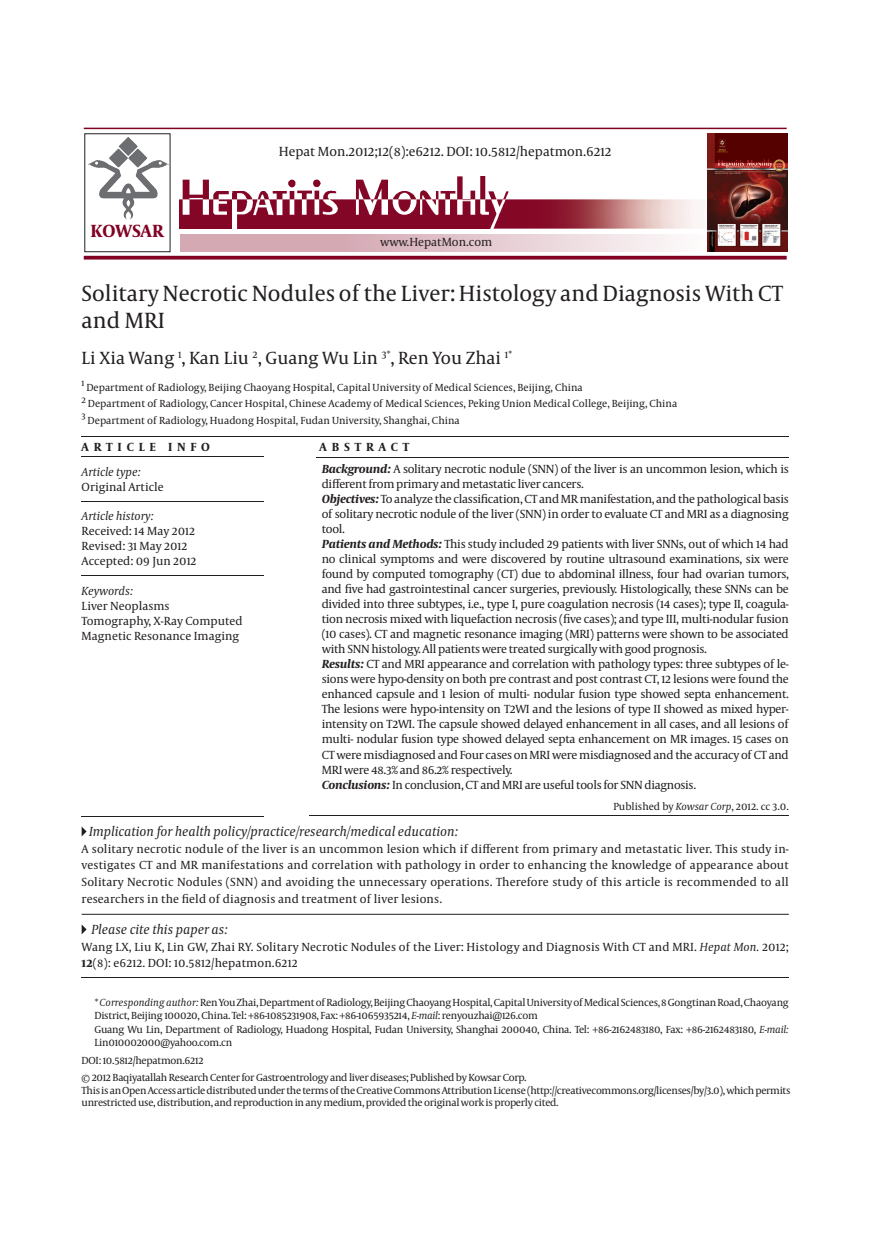
<style>
.page{position:relative;width:893px;height:1234px;background:#fff}
.page>*{position:absolute;margin:0;border:0;box-sizing:border-box;transform-origin:0 0}
.titr{font:22.5px/27px "Capitolium News";color:#231f20}
.nevisande{font:18px "Capitolium News";color:#231f20}
.t1{font:700 18px "Capitolium News";color:#820123}
.t2{font:italic 13.5px "Capitolium News";color:#231f20}
.ABSTRACT_matn{font:13.5px "Capitolium News";color:#231f20}
.ABSTRACT_matn-2{font:12px/15px "Capitolium News";letter-spacing:-.01em;color:#231f20;text-align:justify}
.ABSTRACT_matn-3{font:12px/16.5px "Capitolium News";letter-spacing:.01em;color:#231f20}
.t3{font:italic 12px "Capitolium News";color:#231f20}
.t4{font:700 12px "Capitolium News";letter-spacing:.4em;color:#231f20}
.tozihat{font:10.5px/13.5px "Capitolium News";letter-spacing:-.025em;color:#231f20}
.tozihat-2{font:10.5px "Capitolium News";color:#231f20}
.s1{font-weight:700;font-style:italic}
.s2{font-style:italic}
.s3{font-weight:700}
</style>
<div class="page">
<img style="left:88px;top:137px;width:80px;height:82px">
<div style="left:84px;top:133px;width:86px;height:119px;border:1px solid #231f20"></div>
<hr style="left:84px;top:256px;width:703px;height:3px;background:#820123">
<hr style="left:84px;top:128px;width:703px;height:1px;background:#820123">
<img style="left:180px;top:177px;width:516px;height:52px">
<svg style="left:180px;top:234px;width:494px;height:17px;background:#e0c2c9"></svg>
<img style="left:707px;top:134px;width:80px;height:118px">
<hr style="left:82px;top:436px;width:707px;height:1px;background:#231f20">
<hr style="left:82px;top:575px;width:182px;height:1px;background:#231f20">
<hr style="left:82px;top:816px;width:182px;height:1px;background:#231f20">
<hr style="left:82px;top:501px;width:182px;height:1px;background:#231f20">
<hr style="left:82px;top:456px;width:182px;height:1px;background:#231f20">
<svg style="left:82px;top:925px;width:5px;height:9px"></svg>
<svg style="left:82px;top:827px;width:5px;height:9px"></svg>
<hr style="left:82px;top:976px;width:707px;height:1px;background:#231f20">
<hr style="left:82px;top:913px;width:707px;height:1px;background:#231f20">
<hr style="left:316px;top:457px;width:473px;height:1px;background:#231f20">
<hr style="left:309px;top:815px;width:480px;height:1px;background:#231f20">
<p class="ABSTRACT_matn" style="left:279px;top:144px;width:334px">Hepat Mon.2012;12(8):e6212. DOI: 10.5812/hepatmon.6212</p>
<p class="t1" style="left:90px;top:221px;width:75px">KOWSAR</p>
<p class="ABSTRACT_matn-2" style="left:380px;top:234px;width:114px">www.HepatMon.com</p>
<p class="titr" style="left:82px;top:280px;width:703px">Solitary Necrotic Nodules of the Liver: Histology and Diagnosis With CT and MRI</p>
<p class="nevisande" style="left:82px;top:347px;width:432px">Li Xia Wang <sup>1</sup>, Kan Liu <sup>2</sup>, Guang Wu Lin <sup>3*</sup>, Ren You Zhai <sup>1*</sup></p>
<p class="tozihat-2" style="left:82px;top:381px;width:503px"><sup>1</sup> Department of Radiology, Beijing Chaoyang Hospital, Capital University of Medical Sciences, Beijing, China</p>
<p class="tozihat-2" style="left:82px;top:398px;width:597px"><sup>2</sup> Department of Radiology, Cancer Hospital, Chinese Academy of Medical Sciences, Peking Union Medical College, Beijing, China</p>
<p class="tozihat-2" style="left:82px;top:414px;width:380px"><sup>3</sup> Department of Radiology, Huadong Hospital, Fudan University, Shanghai, China</p>
<p class="t4" style="left:82px;top:440px;width:130px">ARTICLE INFO</p>
<p class="t4" style="left:320px;top:440px;width:91px">ABSTRACT</p>
<p class="t3" style="left:82px;top:465px;width:61px">Article type:</p>
<p class="ABSTRACT_matn-2" style="left:82px;top:479px;width:84px">Original Article</p>
<p class="t3" style="left:82px;top:509px;width:74px">Article history:</p>
<p class="ABSTRACT_matn-2" style="left:82px;top:524px;width:115px">Received: 14 May 2012</p>
<p class="ABSTRACT_matn-2" style="left:82px;top:539px;width:107px">Revised: 31 May 2012</p>
<p class="ABSTRACT_matn-2" style="left:82px;top:554px;width:116px">Accepted: 09 Jun 2012</p>
<p class="t3" style="left:82px;top:584px;width:53px">Keywords:</p>
<p class="ABSTRACT_matn-2" style="left:82px;top:598px;width:89px">Liver Neoplasms</p>
<p class="ABSTRACT_matn-2" style="left:82px;top:613px;width:162px">Tomography, X-Ray Computed</p>
<p class="ABSTRACT_matn-2" style="left:82px;top:628px;width:159px">Magnetic Resonance Imaging</p>
<p class="ABSTRACT_matn-2" style="left:322px;top:462px;width:469px"><span class="s1">Background:</span> A solitary necrotic nodule (SNN) of the liver is an uncommon lesion, which is different from primary and metastatic liver cancers.</p>
<p class="ABSTRACT_matn-2" style="left:322px;top:492px;width:468px"><span class="s1">Objectives:</span> To analyze the classification, CT and MR manifestation, and the pathological basis of solitary necrotic nodule of the liver (SNN) in order to evaluate CT and MRI as a diagnosing tool.</p>
<p class="ABSTRACT_matn-2" style="left:322px;top:537px;width:469px"><span class="s1">Patients and Methods:</span> This study included 29 patients with liver SNNs, out of which 14 had no clinical symptoms and were discovered by routine ultrasound examinations, six were found by computed tomography (CT) due to abdominal illness, four had ovarian tumors, and five had gastrointestinal cancer surgeries, previously. Histologically, these SNNs can be divided into three subtypes, i.e., type I, pure coagulation necrosis (14 cases); type II, coagula&shy;tion necrosis mixed with liquefaction necrosis (five cases); and type III, multi-nodular fusion (10 cases). CT and magnetic resonance imaging (MRI) patterns were shown to be associated with SNN histology. All patients were treated surgically with good prognosis.</p>
<p class="ABSTRACT_matn-2" style="left:322px;top:657px;width:469px"><span class="s1">Results:</span> CT and MRI appearance and correlation with pathology types: three subtypes of le&shy;sions were hypo-density on both pre contrast and post contrast CT, 12 lesions were found the enhanced capsule and 1 lesion of multi- nodular fusion type showed septa enhancement.<br>The lesions were hypo-intensity on T2WI and the lesions of type II showed as mixed hyper&shy;intensity on T2WI. The capsule showed delayed enhancement in all cases, and all lesions of multi- nodular fusion type showed delayed septa enhancement on MR images. 15 cases on CT were misdiagnosed and Four cases on MRI were misdiagnosed and the accuracy of CT and MRI were 48.3% and 86.2% respectively.</p>
<p class="ABSTRACT_matn-2" style="left:322px;top:777px;width:376px"><span class="s1">Conclusions:</span> In conclusion, CT and MRI are useful tools for SNN diagnosis.</p>
<p class="tozihat-2" style="left:613px;top:800px;width:177px">Published by <span class="s2">Kowsar Corp</span>, 2012. cc 3.0.</p>
<p class="t2" style="left:89px;top:824px;width:371px">Implication for health policy/practice/research/medical education:</p>
<p class="ABSTRACT_matn-2" style="left:82px;top:840px;width:709px;line-height:16.5px">A solitary necrotic nodule of the liver is an uncommon lesion which if different from primary and metastatic liver. This study in&shy;vestigates CT and MR manifestations and correlation with pathology in order to enhancing the knowledge of appearance about Solitary Necrotic Nodules (SNN) and avoiding the unnecessary operations. Therefore study of this article is recommended to all researchers in the field of diagnosis and treatment of liver lesions.</p>
<p class="t2" style="left:91px;top:922px;width:138px">Please cite this paper as:</p>
<p class="ABSTRACT_matn-3" style="left:82px;top:938px;width:709px">Wang LX, Liu K, Lin GW, Zhai RY. Solitary Necrotic Nodules of the Liver: Histology and Diagnosis With CT and MRI. <span class="s2">Hepat Mon.</span> 2012;<br><span class="s3">12</span>(8): e6212. DOI: 10.5812/hepatmon.6212</p>
<p class="tozihat" style="left:94px;top:995px;width:696px">* <span class="s2">Corresponding author:</span> Ren You Zhai, Department of Radiology, Beijing Chaoyang Hospital, Capital University of Medical Sciences, 8 Gongtinan Road, Chaoyang<br>District, Beijing 100020, China. Tel: +86-1085231908, Fax: +86-1065935214, <span class="s2">E-mail</span>: renyouzhai@126.com</p>
<p class="tozihat" style="left:94px;top:1022px;width:696px">Guang Wu Lin, Department of Radiology, Huadong Hospital, Fudan University, Shanghai 200040, China. Tel: +86-2162483180, Fax: +86-2162483180, <span class="s2">E-mail:<br></span>Lin010002000@yahoo.com.cn</p>
<p class="tozihat" style="left:82px;top:1054px;width:123px">DOI: 10.5812/hepatmon.6212</p>
<p class="tozihat" style="left:82px;top:1070px;width:446px">© 2012 Baqiyatallah Research Center for Gastroentrology and liver diseases; Published by Kowsar Corp.</p>
<p class="tozihat" style="left:82px;top:1083px;width:710px;line-height:12.6px">This is an Open Access article distributed under the terms of the Creative Commons Attribution License (http://creativecommons.org/licenses/by/3.0), which permits unrestricted use, distribution, and reproduction in any medium, provided the original work is properly cited.</p>
</div>
